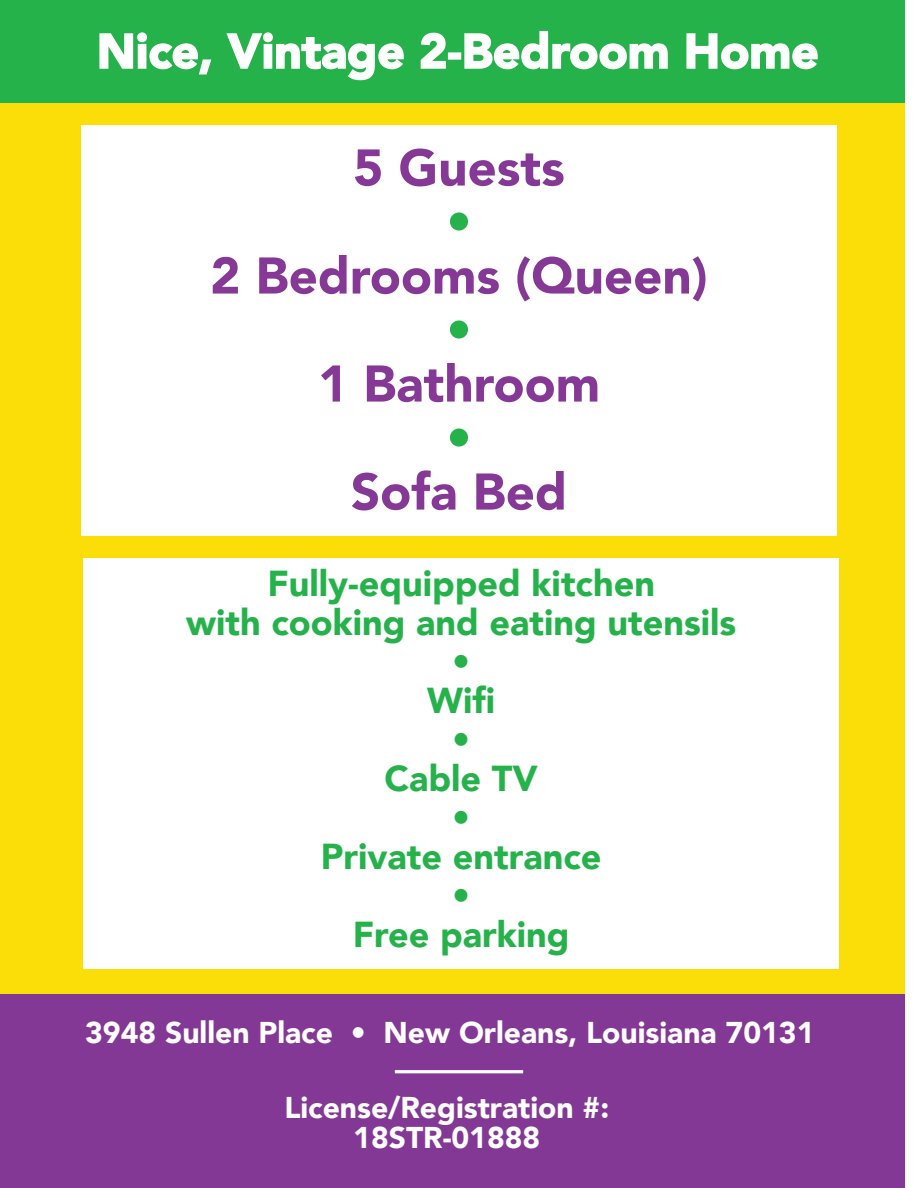
<style>
.page{position:relative;width:918px;height:1188px;background:#fff}
.page>*{position:absolute;margin:0;border:0;box-sizing:border-box;transform-origin:0 0}
.t1{font:900 51px "Avenir";color:#853895}
.t2{font:900 51px "Avenir";color:#25b24b}
.t3{font:900 48px "Avenir";color:#fff}
.t4{font:900 36px/39px "Avenir";color:#25b24b;text-align:center}
.t5{font:900 30px/30px "Avenir";color:#fff;text-align:center}
</style>
<div class="page">
<div style="left:0;top:993px;width:904px;height:195px;background:#843895"></div>
<hr style="left:395px;top:1070px;width:128px;height:3px;background:#fff">
<div style="left:0;top:0;width:905px;height:103px;background:#25b24b"></div>
<svg style="left:99px;top:32px;width:113px;height:43px"></svg>
<svg style="left:226px;top:32px;width:178px;height:49px"></svg>
<svg style="left:420px;top:32px;width:26px;height:37px"></svg>
<div style="left:448px;top:52px;width:13px;height:8px;border:2px solid #fff"></div>
<svg style="left:464px;top:31px;width:204px;height:39px"></svg>
<svg style="left:686px;top:33px;width:132px;height:37px"></svg>
<div style="left:0;top:103px;width:904px;height:891px;background:#fbdd07"></div>
<div style="left:81px;top:125px;width:756px;height:411px;background:#fff"></div>
<div style="left:83px;top:559px;width:756px;height:410px;background:#fff"></div>
<h2 class="t3" style="left:97px;top:10px;width:724px">Nice, Vintage 2-Bedroom Home</h2>
<h1 class="t1" style="left:353px;top:124px;width:213px">5 Guests</h1>
<h1 class="t2" style="left:446px;top:178px;width:27px">•</h1>
<h1 class="t1" style="left:210px;top:232px;width:499px">2 Bedrooms (Queen)</h1>
<h1 class="t2" style="left:446px;top:286px;width:27px">•</h1>
<h1 class="t1" style="left:318px;top:340px;width:284px">1 Bathroom</h1>
<h1 class="t2" style="left:446px;top:394px;width:27px">•</h1>
<h1 class="t1" style="left:351px;top:448px;width:218px">Sofa Bed</h1>
<p class="t4" style="left:186px;top:563px;width:552px">Fully-equipped kitchen<br>with cooking and eating utensils •<br>Wifi<br>•<br>Cable TV<br>•<br>Private entrance<br>•<br>Free parking</p>
<p class="t5" style="left:85px;top:1017px;width:731px">3948 Sullen Place • New Orleans, Louisiana 70131</p>
<p class="t5" style="left:284px;top:1092px;width:326px">License/Registration #:<br>18STR-01888</p>
</div>
